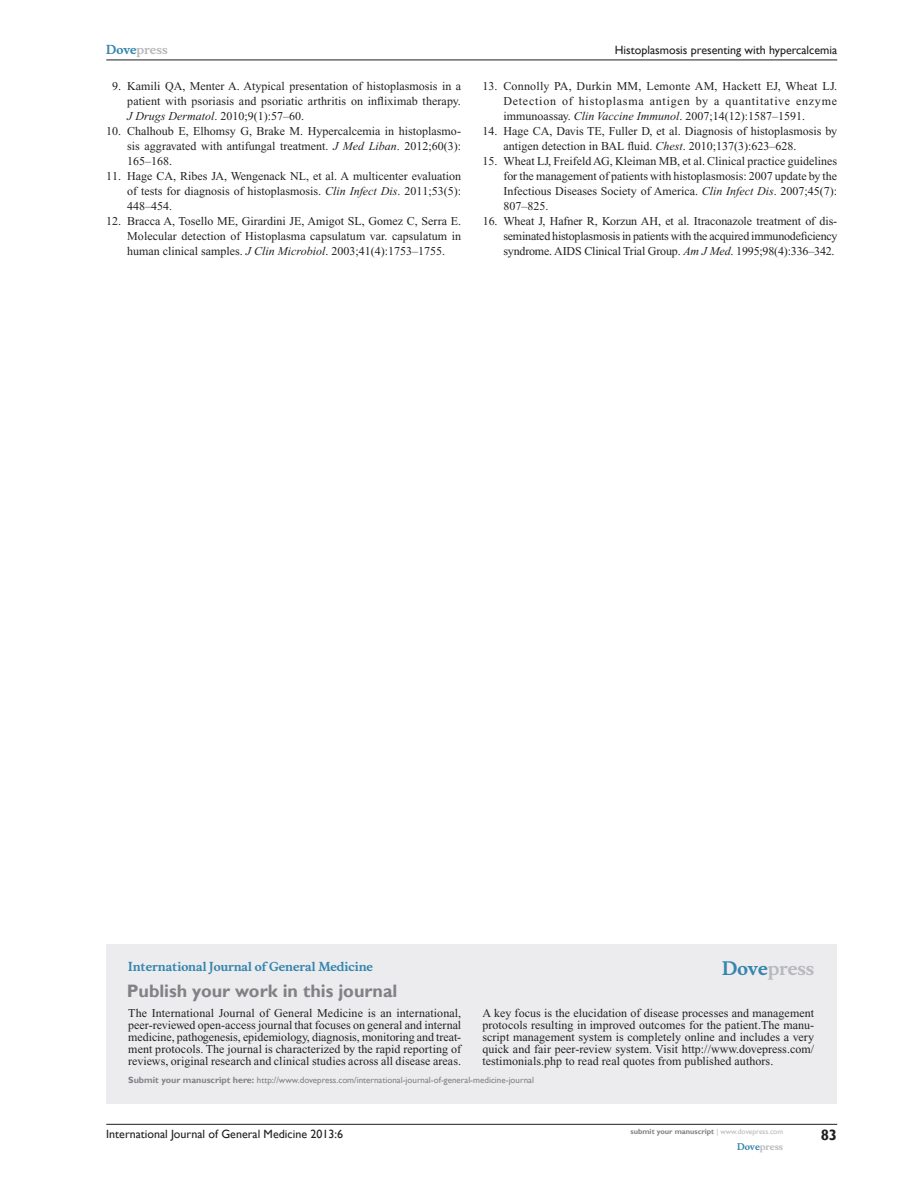
<style>
.page{position:relative;width:918px;height:1188px;background:#fff}
.page>*{position:absolute;margin:0;border:0;box-sizing:border-box;transform-origin:0 0}
.PromBx-H1{font:700 18px "Gill Sans";color:#808285}
.PromBx-Brand{font:700 18px "Musee";color:#b8b9bc}
.t1{font:700 15px "Gill Sans";color:#231f20}
.RefNL2{font:12px/15px "Times New Roman";color:#231f20;text-align:justify}
.PromBx-Tx{font:12px/12px "Times New Roman";letter-spacing:.005em;color:#231f20;text-align:justify}
.t2{font:12px "Gill Sans";color:#231f20}
.PromBx-JrnlName{font:700 12px "Musee";color:#3485ae}
.t3{font:700 12px "Musee";color:#b8b9bc}
.PromBx-SubmitMssWebA{font:9px "Gill Sans";color:#808285}
.t4{font:700 9px "Musee";color:#b8b9bc}
.t5{font:700 7.5px "Gill Sans";color:#808285}
.s1{color:#3485ae}
.s2{font-style:italic}
.s3{font-weight:700}
.s4{font-weight:400;color:#b8b9bc}
</style>
<div class="page">
<div style="left:106px;top:944px;width:731px;height:159px;background:#ececee"></div>
<hr style="left:106px;top:1124px;width:731px;height:1px;background:#231f20">
<hr style="left:106px;top:60px;width:731px;height:1px;background:#231f20">
<p class="t3" style="left:106px;top:43px;width:63px"><span class="s1">Dove</span>press</p>
<p class="RefNL2" style="left:127px;top:79px;width:335px;text-indent:-15px">9. Kamili QA, Menter A. Atypical presentation of histoplasmosis in a patient with psoriasis and psoriatic arthritis on infliximab therapy.<br><span class="s2">J Drugs Dermatol</span>. 2010;9(1):57–60.</p>
<p class="RefNL2" style="left:127px;top:124px;width:335px;text-indent:-21px">10. Chalhoub E, Elhomsy G, Brake M. Hypercalcemia in histoplasmo&shy;sis aggravated with antifungal treatment. <span class="s2">J Med Liban</span>. 2012;60(3):<br>165–168.</p>
<p class="RefNL2" style="left:127px;top:169px;width:335px;text-indent:-21px">11. Hage CA, Ribes JA, Wengenack NL, et al. A multicenter evaluation of tests for diagnosis of histoplasmosis. <span class="s2">Clin Infect Dis</span>. 2011;53(5):<br>448–454.</p>
<p class="RefNL2" style="left:127px;top:214px;width:335px;text-indent:-21px">12. Bracca A, Tosello ME, Girardini JE, Amigot SL, Gomez C, Serra E.<br>Molecular detection of Histoplasma capsulatum var. capsulatum in human clinical samples. <span class="s2">J Clin Microbiol</span>. 2003;41(4):1753–1755.</p>
<p class="t2" style="left:615px;top:43px;width:224px">Histoplasmosis presenting with hypercalcemia</p>
<p class="RefNL2" style="left:503px;top:79px;width:335px;text-indent:-21px">13. Connolly PA, Durkin MM, Lemonte AM, Hackett EJ, Wheat LJ.<br>Detection of histoplasma antigen by a quantitative enzyme immunoassay. <span class="s2">Clin Vaccine Immunol</span>. 2007;14(12):1587–1591.</p>
<p class="RefNL2" style="left:503px;top:124px;width:335px;text-indent:-21px">14. Hage CA, Davis TE, Fuller D, et al. Diagnosis of histoplasmosis by antigen detection in BAL fluid. <span class="s2">Chest</span>. 2010;137(3):623–628.</p>
<p class="RefNL2" style="left:503px;top:154px;width:335px;text-indent:-21px">15. Wheat LJ, Freifeld AG, Kleiman MB, et al. Clinical practice guidelines for the management of patients with histoplasmosis: 2007 update by the Infectious Diseases Society of America. <span class="s2">Clin Infect Dis</span>. 2007;45(7):<br>807–825.</p>
<p class="RefNL2" style="left:503px;top:214px;width:336px;text-indent:-20px">16. Wheat J, Hafner R, Korzun AH, et al. Itraconazole treatment of dis&shy;seminated histoplasmosis in patients with the acquired immunodeficiency syndrome. AIDS Clinical Trial Group. <span class="s2">Am J Med</span>. 1995;98(4):336–342.</p>
<p class="PromBx-JrnlName" style="left:128px;top:959px;width:246px">International Journal of General Medicine</p>
<p class="PromBx-H1" style="left:127px;top:980px;width:272px">Publish your work in this journal</p>
<p class="PromBx-Brand" style="left:722px;top:958px;width:94px"><span class="s1">Dove</span>press</p>
<p class="PromBx-Tx" style="left:128px;top:1007px;width:335px">The International Journal of General Medicine is an international, peer-reviewed open-access journal that focuses on general and internal medicine, pathogenesis, epidemiology, diagnosis, monitoring and treat&shy;ment protocols. The journal is characterized by the rapid reporting of reviews, original research and clinical studies across all disease areas.</p>
<p class="PromBx-Tx" style="left:482px;top:1007px;width:333px">A key focus is the elucidation of disease processes and management protocols resulting in improved outcomes for the patient.The manu&shy;script management system is completely online and includes a very quick and fair peer-review system. Visit http://www.dovepress.com/ testimonials.php to read real quotes from published authors.</p>
<p class="PromBx-SubmitMssWebA" style="left:128px;top:1075px;width:407px"><span class="s3">Submit your manuscript here:</span> http://www.dovepress.com/international-journal-of-general-medicine-journal</p>
<p class="t2" style="left:106px;top:1127px;width:238px">International Journal of General Medicine 2013:6</p>
<p class="t5" style="left:631px;top:1127px;width:154px">submit your manuscript <span class="s4">| www.dovepress.com</span></p>
<p class="t4" style="left:737px;top:1141px;width:48px"><span class="s1">Dove</span>press</p>
<p class="t1" style="left:821px;top:1126px;width:18px">83</p>
</div>
